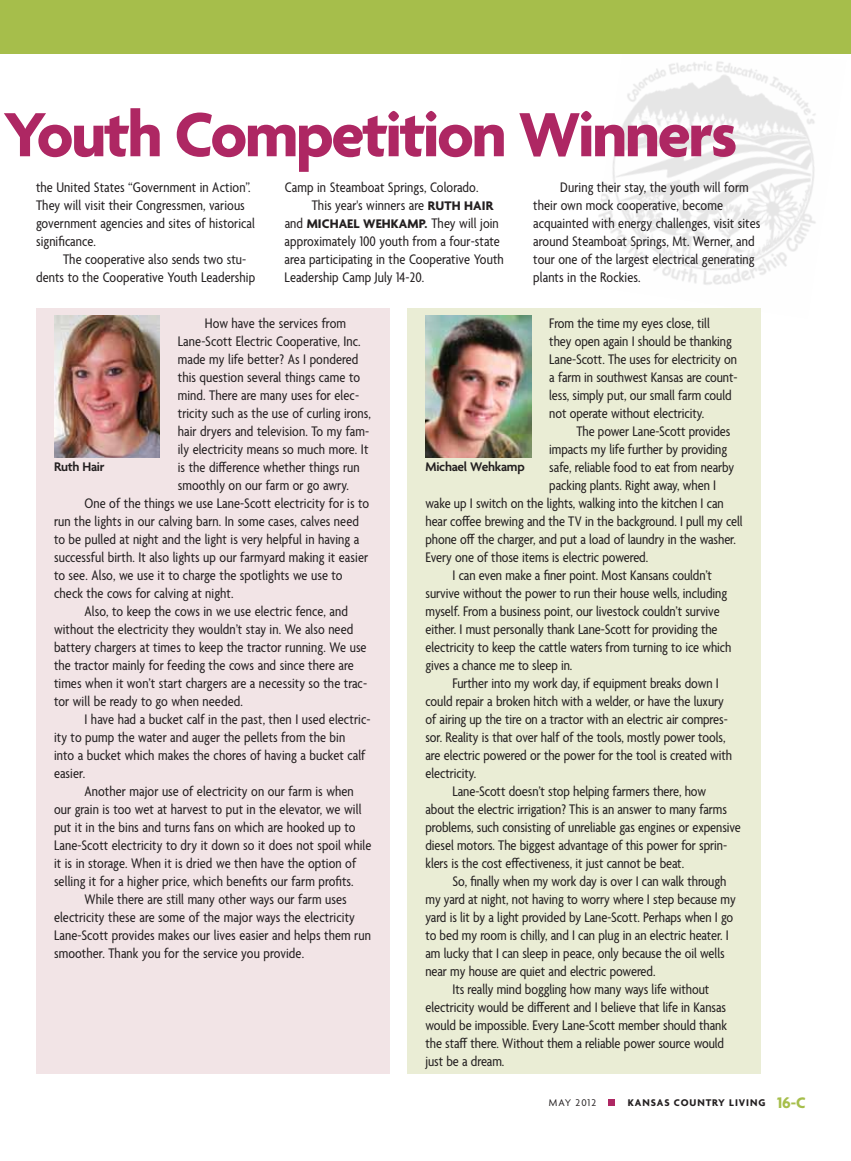
<style>
.page{position:relative;width:851px;height:1161px;background:#fff}
.page>*{position:absolute;margin:0;border:0;box-sizing:border-box;transform-origin:0 0}
.t1{font:700 67.5px "Agenda";color:#ae2763}
.t2{font:condensed 15px/18px "Agenda";letter-spacing:-.005em;color:#231f20}
.t3{font:600 13.5px "Agenda";letter-spacing:-.02em;color:#231f20}
.t4{font:700 10.5px "Agenda";letter-spacing:.09em;color:#231f20}
.t5{font:10.5px "Agenda";letter-spacing:.09em;color:#231f20}
.s1{font-weight:700;font-stretch:normal;font-size:13.5px}
.s2{font-size:16.5px;color:#a6be4b}
</style>
<div class="page">
<img style="left:598px;top:61px;width:218px;height:258px">
<div style="left:407px;top:308px;width:353px;height:766px;background:#eaedd5"></div>
<div style="left:36px;top:308px;width:353px;height:766px;background:#f2e4e6"></div>
<img style="left:54px;top:316px;width:106px;height:141px">
<img style="left:425px;top:316px;width:106px;height:142px">
<div style="left:608px;top:1099px;width:7px;height:7px;background:#ae2763"></div>
<div style="left:0;top:0;width:850px;height:54px;background:#a6be4b"></div>
<h1 class="t1" style="left:3px;top:98px;width:735px">YOUTH COMPETITION WINNERS</h1>
<p class="t2" style="left:36px;top:179px;width:220px">the United States “Government in Action”.<br>They will visit their Congressmen, various government agencies and sites of historical significance.</p>
<p class="t2" style="left:36px;top:251px;width:221px;text-indent:27px">The cooperative also sends two stu&shy;dents to the Cooperative Youth Leadership</p>
<p class="t2" style="left:285px;top:179px;width:195px">Camp in Steamboat Springs, Colorado.</p>
<p class="t2" style="left:312px;top:197px;width:183px">This year's winners are <span class="s1">RUTH HAIR</span></p>
<p class="t2" style="left:285px;top:215px;width:216px">and <span class="s1">MICHAEL WEHKAMP.</span> They will join</p>
<p class="t2" style="left:284px;top:233px;width:217px">approximately 100 youth from a four-state</p>
<p class="t2" style="left:284px;top:251px;width:221px">area participating in the Cooperative Youth</p>
<p class="t2" style="left:284px;top:269px;width:141px">Leadership Camp July 14-20.</p>
<p class="t2" style="left:533px;top:179px;width:228px;text-indent:27px">During their stay, the youth will form their own mock cooperative, become acquainted with energy challenges, visit sites around Steamboat Springs, Mt. Werner, and tour one of the largest electrical generating plants in the Rockies.</p>
<p class="t2" style="left:205px;top:315px;width:143px">How have the services from</p>
<p class="t2" style="left:178px;top:333px;width:184px">Lane-Scott Electric Cooperative, Inc.</p>
<p class="t2" style="left:178px;top:351px;width:182px">made my life better? As I pondered</p>
<p class="t2" style="left:178px;top:369px;width:184px">this question several things came to</p>
<p class="t2" style="left:178px;top:387px;width:183px">mind. There are many uses for elec-</p>
<p class="t2" style="left:178px;top:405px;width:194px">tricity such as the use of curling irons,</p>
<p class="t2" style="left:178px;top:423px;width:193px">hair dryers and television. To my fam-</p>
<p class="t2" style="left:178px;top:441px;width:192px">ily electricity means so much more. It</p>
<p class="t2" style="left:178px;top:459px;width:183px">is the difference whether things run</p>
<p class="t2" style="left:178px;top:477px;width:172px">smoothly on our farm or go awry.</p>
<p class="t2" style="left:84px;top:495px;width:286px">One of the things we use Lane-Scott electricity for is to</p>
<p class="t2" style="left:54px;top:513px;width:306px">run the lights in our calving barn. In some cases, calves need</p>
<p class="t2" style="left:54px;top:531px;width:307px">to be pulled at night and the light is very helpful in having a</p>
<p class="t2" style="left:54px;top:549px;width:315px">successful birth. It also lights up our farmyard making it easier</p>
<p class="t2" style="left:54px;top:567px;width:290px">to see. Also, we use it to charge the spotlights we use to</p>
<p class="t2" style="left:54px;top:585px;width:181px">check the cows for calving at night.</p>
<p class="t2" style="left:84px;top:603px;width:265px">Also, to keep the cows in we use electric fence, and</p>
<p class="t2" style="left:54px;top:621px;width:301px">without the electricity they wouldn’t stay in. We also need</p>
<p class="t2" style="left:54px;top:639px;width:314px">battery chargers at times to keep the tractor running. We use</p>
<p class="t2" style="left:54px;top:657px;width:301px">the tractor mainly for feeding the cows and since there are</p>
<p class="t2" style="left:54px;top:675px;width:315px">times when it won’t start chargers are a necessity so the trac-</p>
<p class="t2" style="left:54px;top:693px;width:190px">tor will be ready to go when needed.</p>
<p class="t2" style="left:84px;top:711px;width:288px">I have had a bucket calf in the past, then I used electric-</p>
<p class="t2" style="left:54px;top:729px;width:293px">ity to pump the water and auger the pellets from the bin</p>
<p class="t2" style="left:54px;top:747px;width:313px">into a bucket which makes the chores of having a bucket calf</p>
<p class="t2" style="left:54px;top:765px;width:33px">easier.</p>
<p class="t2" style="left:84px;top:783px;width:271px">Another major use of electricity on our farm is when</p>
<p class="t2" style="left:54px;top:801px;width:309px">our grain is too wet at harvest to put in the elevator, we will</p>
<p class="t2" style="left:54px;top:819px;width:303px">put it in the bins and turns fans on which are hooked up to</p>
<p class="t2" style="left:54px;top:837px;width:319px">Lane-Scott electricity to dry it down so it does not spoil while</p>
<p class="t2" style="left:54px;top:855px;width:304px">it is in storage. When it is dried we then have the option of</p>
<p class="t2" style="left:54px;top:873px;width:301px">selling it for a higher price, which benefits our farm profits.</p>
<p class="t2" style="left:84px;top:891px;width:264px">While there are still many other ways our farm uses</p>
<p class="t2" style="left:54px;top:909px;width:302px">electricity these are some of the major ways the electricity</p>
<p class="t2" style="left:54px;top:927px;width:318px">Lane-Scott provides makes our lives easier and helps them run</p>
<p class="t2" style="left:54px;top:945px;width:251px">smoother. Thank you for the service you provide.</p>
<p class="t2" style="left:549px;top:315px;width:190px">From the time my eyes close, till<br>they open again I should be thanking Lane-Scott. The uses for electricity on a farm in southwest Kansas are count&shy;less, simply put, our small farm could not operate without electricity.</p>
<p class="t2" style="left:576px;top:423px;width:156px">The power Lane-Scott provides</p>
<p class="t2" style="left:549px;top:441px;width:179px">impacts my life further by providing</p>
<p class="t2" style="left:549px;top:459px;width:186px">safe, reliable food to eat from nearby</p>
<p class="t2" style="left:549px;top:477px;width:168px">packing plants. Right away, when I</p>
<p class="t2" style="left:425px;top:495px;width:300px">wake up I switch on the lights, walking into the kitchen I can</p>
<p class="t2" style="left:425px;top:513px;width:319px">hear coffee brewing and the TV in the background. I pull my cell</p>
<p class="t2" style="left:425px;top:531px;width:312px">phone off the charger, and put a load of laundry in the washer.</p>
<p class="t2" style="left:425px;top:549px;width:224px">Every one of those items is electric powered.</p>
<p class="t2" style="left:452px;top:567px;width:261px">I can even make a finer point. Most Kansans couldn’t</p>
<p class="t2" style="left:425px;top:585px;width:303px">survive without the power to run their house wells, including</p>
<p class="t2" style="left:425px;top:603px;width:296px">myself. From a business point, our livestock couldn’t survive</p>
<p class="t2" style="left:425px;top:621px;width:293px">either. I must personally thank Lane-Scott for providing the</p>
<p class="t2" style="left:425px;top:639px;width:307px">electricity to keep the cattle waters from turning to ice which</p>
<p class="t2" style="left:425px;top:657px;width:148px">gives a chance me to sleep in.</p>
<p class="t2" style="left:452px;top:675px;width:268px">Further into my work day, if equipment breaks down I</p>
<p class="t2" style="left:425px;top:693px;width:300px">could repair a broken hitch with a welder, or have the luxury</p>
<p class="t2" style="left:425px;top:711px;width:304px">of airing up the tire on a tractor with an electric air compres-</p>
<p class="t2" style="left:425px;top:729px;width:301px">sor. Reality is that over half of the tools, mostly power tools,</p>
<p class="t2" style="left:425px;top:747px;width:308px">are electric powered or the power for the tool is created with</p>
<p class="t2" style="left:425px;top:765px;width:52px">electricity.</p>
<p class="t2" style="left:452px;top:783px;width:255px">Lane-Scott doesn’t stop helping farmers there, how</p>
<p class="t2" style="left:425px;top:801px;width:303px">about the electric irrigation? This is an answer to many farms</p>
<p class="t2" style="left:425px;top:819px;width:317px">problems, such consisting of unreliable gas engines or expensive</p>
<p class="t2" style="left:425px;top:837px;width:303px">diesel motors. The biggest advantage of this power for sprin-</p>
<p class="t2" style="left:425px;top:855px;width:260px">klers is the cost effectiveness, it just cannot be beat.</p>
<p class="t2" style="left:452px;top:873px;width:275px">So, finally when my work day is over I can walk through</p>
<p class="t2" style="left:425px;top:891px;width:312px">my yard at night, not having to worry where I step because my</p>
<p class="t2" style="left:425px;top:909px;width:309px">yard is lit by a light provided by Lane-Scott. Perhaps when I go</p>
<p class="t2" style="left:425px;top:927px;width:305px">to bed my room is chilly, and I can plug in an electric heater. I</p>
<p class="t2" style="left:425px;top:945px;width:301px">am lucky that I can sleep in peace, only because the oil wells</p>
<p class="t2" style="left:425px;top:963px;width:231px">near my house are quiet and electric powered.</p>
<p class="t2" style="left:452px;top:981px;width:258px">Its really mind boggling how many ways life without</p>
<p class="t2" style="left:425px;top:999px;width:302px">electricity would be different and I believe that life in Kansas</p>
<p class="t2" style="left:425px;top:1017px;width:303px">would be impossible. Every Lane-Scott member should thank</p>
<p class="t2" style="left:425px;top:1035px;width:300px">the staff there. Without them a reliable power source would</p>
<p class="t2" style="left:425px;top:1053px;width:80px">just be a dream.</p>
<p class="t3" style="left:54px;top:460px;width:52px">Ruth Hair</p>
<p class="t3" style="left:425px;top:460px;width:101px">Michael Wehkamp</p>
<p class="t5" style="left:549px;top:1096px;width:49px">May 2012</p>
<p class="t4" style="left:627px;top:1096px;width:179px">KANSAS COUNTRY LIVING <span class="s2">16-C</span></p>
</div>
